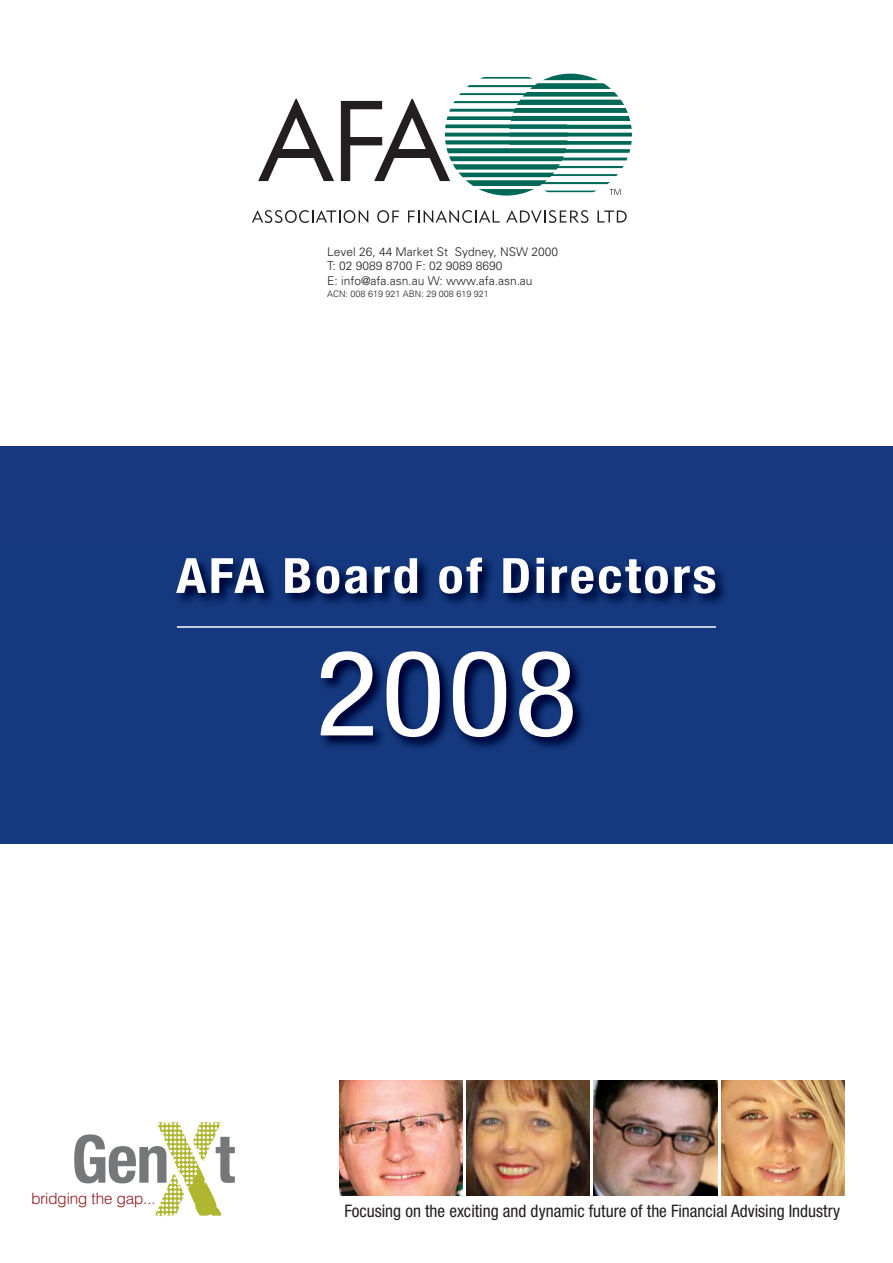
<style>
.page{position:relative;width:893px;height:1263px;background:#fff}
.page>*{position:absolute;margin:0;border:0;box-sizing:border-box;transform-origin:0 0}
.t1{font:condensed 118.8px "Helvetica Neue";color:#fff;scale:1.11 1}
.t2{font:700 condensed 66.3px "Helvetica Neue";color:#757779}
.t3{font:700 condensed 48.6px "Helvetica Neue";letter-spacing:.045em;color:#fff;scale:1.11 1}
.t4{font:condensed 17.25px "Helvetica Neue";color:#231f20}
.t5{font:300 15.75px "Swiss 721 BT";color:#8f181b}
.t6{font:300 12px/14.4px "Univers";color:#231f20}
.t7{font:300 9px "Univers";color:#231f20}
</style>
<div class="page">
<div style="left:0;top:447px;width:892px;height:396px;background:#15387f"></div>
<svg style="left:258px;top:99px;width:76px;height:82px"></svg>
<svg style="left:341px;top:74px;width:291px;height:122px"></svg>
<svg style="left:252px;top:210px;width:116px;height:13px"></svg>
<svg style="left:377px;top:210px;width:22px;height:13px"></svg>
<svg style="left:408px;top:210px;width:92px;height:13px"></svg>
<svg style="left:506px;top:210px;width:82px;height:13px"></svg>
<svg style="left:597px;top:210px;width:30px;height:13px"></svg>
<div style="left:276px;top:150px;width:40px;height:8px;background:#231f20"></div>
<div style="left:393px;top:150px;width:40px;height:8px;background:#231f20"></div>
<svg style="left:156px;top:1122px;width:65px;height:94px"></svg>
<img style="left:0;top:560px;width:892px;height:284px">
<img style="left:594px;top:1080px;width:123px;height:115px">
<img style="left:466px;top:1080px;width:124px;height:115px">
<img style="left:339px;top:1080px;width:123px;height:115px">
<img style="left:721px;top:1080px;width:123px;height:115px">
<hr style="left:177px;top:626px;width:539px;height:2px;background:#fff">
<p class="t6" style="left:327px;top:245px;width:233px">Level 26, 44 Market St Sydney, NSW 2000<br>T: 02 9089 8700 F: 02 9089 8690<br>E: info@afa.asn.au W: www.afa.asn.au</p>
<p class="t7" style="left:327px;top:290px;width:163px">ACN: 008 619 921 ABN: 29 008 619 921</p>
<h3 class="t3" style="left:176px;top:558px;width:488px">AFA Board of Directors</h3>
<h1 class="t1" style="left:315px;top:651px;width:238px">2008</h1>
<h2 class="t2" style="left:71px;top:1121px;width:165px">Gen t</h2>
<h3 class="t5" style="left:31px;top:1191px;width:126px">bridging the gap...</h3>
<h3 class="t4" style="left:344px;top:1205px;width:497px">Focusing on the exciting and dynamic future of the Financial Advising Industry</h3>
</div>
